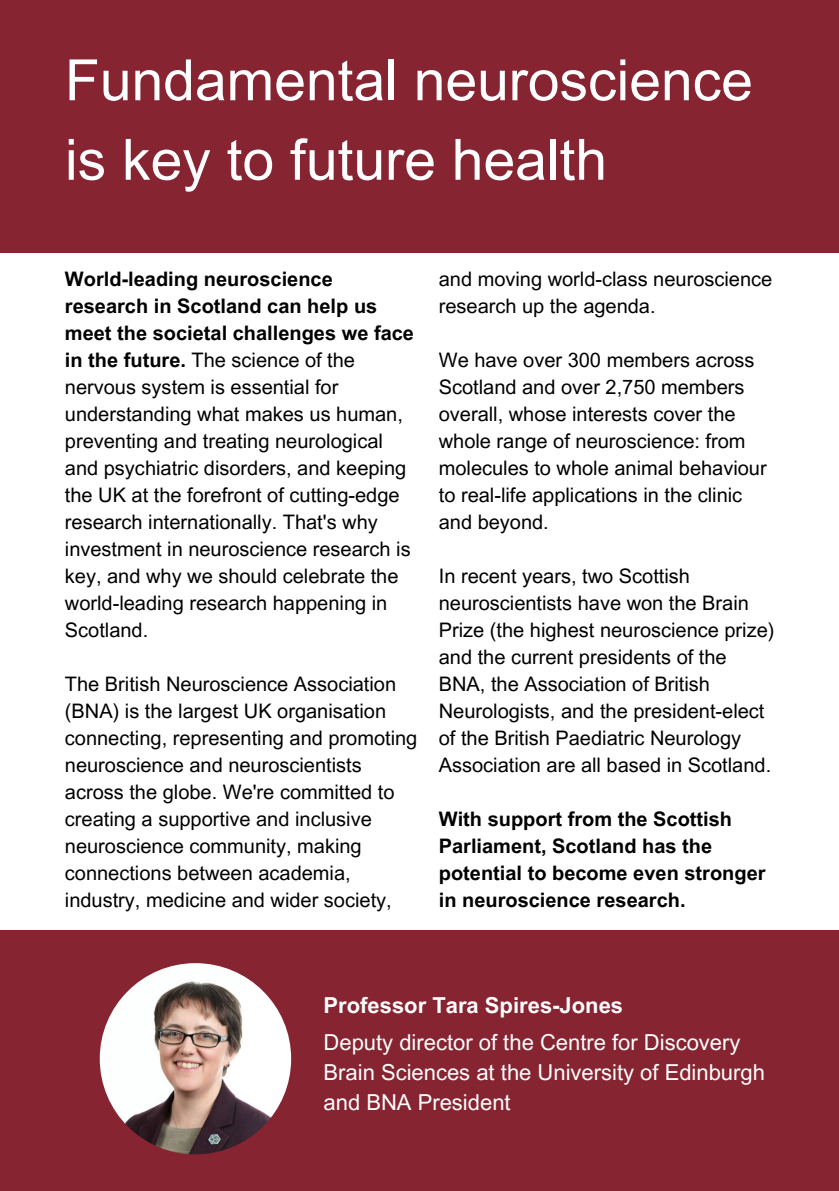
<style>
.page{position:relative;width:839px;height:1191px;background:#fff}
.page>*{position:absolute;margin:0;border:0;box-sizing:border-box;transform-origin:0 0}
.t1{font:57px/79.6px "Arial MT Pro";color:#fefefe}
.t2{font:22px/30px "Arial MT Pro";color:#fefefe}
.t3{font:700 22px "Arial MT Pro";color:#fefefe}
.t4{font:20px/27px "Arial MT Pro";color:#000}
.t5{font:700 20px/27px "Arial MT Pro";color:#000}
.s1{font-weight:700}
</style>
<div class="page">
<div style="left:0;top:0;width:838px;height:1191px;background:#862431"></div>
<img style="left:100px;top:963px;width:191px;height:191px;border-radius:50%">
<div style="left:0;top:253px;width:838px;height:676px;background:#fff"></div>
<p class="t1" style="left:65px;top:48px;width:689px">Fundamental neuroscience is key to future health</p>
<p class="t4" style="left:65px;top:268px;width:350px"><span class="s1">World-leading neuroscience research in Scotland can help us meet the societal challenges we face in the future.</span> The science of the nervous system is essential for understanding what makes us human, preventing and treating neurological and psychiatric disorders, and keeping the UK at the forefront of cutting-edge research internationally. That's why investment in neuroscience research is key, and why we should celebrate the world-leading research happening in Scotland.</p>
<p class="t4" style="left:65px;top:673px;width:354px">The British Neuroscience Association (BNA) is the largest UK organisation connecting, representing and promoting neuroscience and neuroscientists across the globe. We're committed to creating a supportive and inclusive neuroscience community, making connections between academia, industry, medicine and wider society,</p>
<p class="t4" style="left:439px;top:268px;width:335px">and moving world-class neuroscience research up the agenda.</p>
<p class="t4" style="left:439px;top:349px;width:329px">We have over 300 members across<br>Scotland and over 2,750 members overall, whose interests cover the whole range of neuroscience: from molecules to whole animal behaviour to real-life applications in the clinic and beyond.</p>
<p class="t4" style="left:439px;top:565px;width:337px">In recent years, two Scottish neuroscientists have won the Brain Prize (the highest neuroscience prize) and the current presidents of the BNA, the Association of British Neurologists, and the president-elect of the British Paediatric Neurology Association are all based in Scotland.</p>
<p class="t5" style="left:439px;top:808px;width:328px">With support from the Scottish<br>Parliament, Scotland has the potential to become even stronger in neuroscience research.</p>
<p class="t3" style="left:323px;top:997px;width:301px">Professor Tara Spires-Jones</p>
<p class="t2" style="left:323px;top:1030px;width:443px">Deputy director of the Centre for Discovery<br>Brain Sciences at the University of Edinburgh and BNA President</p>
</div>
